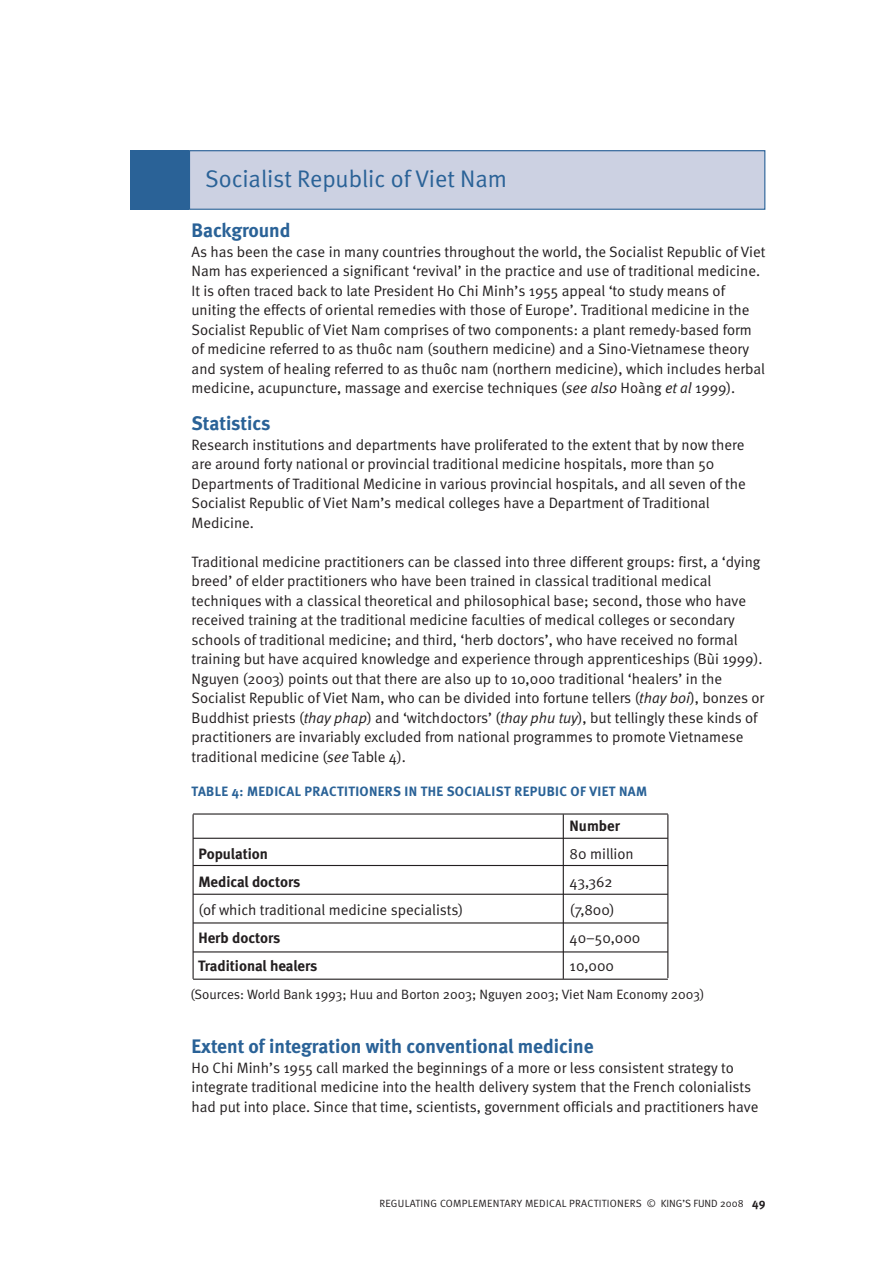
<style>
.page{position:relative;width:893px;height:1263px;background:#fff}
.page>*{position:absolute;margin:0;border:0;box-sizing:border-box;transform-origin:0 0}
.t1{font:24px "Meta Normal";color:#2a6297}
.t2{font:700 19.5px "Meta";color:#2a6297}
.t3{font:15px/19.5px "Meta Normal";color:#231f20}
.t4{font:700 15px "Meta";color:#231f20}
.t5{font:13.5px "Meta Normal";color:#231f20}
.t6{font:700 13.5px "Meta";letter-spacing:.03em;color:#2a6297}
.t7{font:10.5px "Meta Normal";letter-spacing:.03em;color:#231f20}
.s1{font-style:italic}
.s2{font-family:"Meta";font-weight:700;font-size:12px}
</style>
<div class="page">
<div style="left:190px;top:151px;width:575px;height:58px;background:#ccd1e2"></div>
<div style="left:189px;top:150px;width:576px;height:60px;border:1px solid #2a6297"></div>
<div style="left:130px;top:150px;width:59px;height:60px;background:#2a6297"></div>
<hr style="left:193px;top:813px;width:475px;height:1px;background:#231f20">
<hr style="left:193px;top:838px;width:475px;height:1px;background:#231f20">
<hr style="left:193px;top:865px;width:475px;height:1px;background:#231f20">
<hr style="left:193px;top:894px;width:475px;height:1px;background:#231f20">
<hr style="left:193px;top:922px;width:475px;height:1px;background:#231f20">
<hr style="left:193px;top:951px;width:475px;height:1px;background:#231f20">
<hr style="left:193px;top:979px;width:475px;height:1px;background:#231f20">
<hr style="left:667px;top:814px;width:1px;height:164px;background:#231f20">
<hr style="left:193px;top:814px;width:1px;height:165px;background:#231f20">
<hr style="left:563px;top:814px;width:1px;height:165px;background:#231f20">
<h1 class="t1" style="left:205px;top:170px;width:304px">Socialist Republic of Viet Nam</h1>
<h2 class="t2" style="left:192px;top:219px;width:100px">Background</h2>
<p class="t3" style="left:192px;top:243px;width:575px">As has been the case in many countries throughout the world, the Socialist Republic of Viet Nam has experienced a significant ‘revival’ in the practice and use of traditional medicine.<br>It is often traced back to late President Ho Chi Minh’s 1955 appeal ‘to study means of uniting the effects of oriental remedies with those of Europe’. Traditional medicine in the Socialist Republic of Viet Nam comprises of two components: a plant remedy-based form of medicine referred to as thuôc nam (southern medicine) and a Sino-Vietnamese theory and system of healing referred to as thuôc nam (northern medicine), which includes herbal medicine, acupuncture, massage and exercise techniques (<span class="s1">see also</span> Hoàng <span class="s1">et al</span> 1999).</p>
<h2 class="t2" style="left:192px;top:412px;width:80px">Statistics</h2>
<p class="t3" style="left:192px;top:436px;width:556px">Research institutions and departments have proliferated to the extent that by now there are around forty national or provincial traditional medicine hospitals, more than 50<br>Departments of Traditional Medicine in various provincial hospitals, and all seven of the Socialist Republic of Viet Nam’s medical colleges have a Department of Traditional Medicine.</p>
<p class="t3" style="left:192px;top:553px;width:574px">Traditional medicine practitioners can be classed into three different groups: first, a ‘dying breed’ of elder practitioners who have been trained in classical traditional medical techniques with a classical theoretical and philosophical base; second, those who have received training at the traditional medicine faculties of medical colleges or secondary schools of traditional medicine; and third, ‘herb doctors’, who have received no formal training but have acquired knowledge and experience through apprenticeships (Bùi 1999).<br>Nguyen (2003) points out that there are also up to 10,000 traditional ‘healers’ in the Socialist Republic of Viet Nam, who can be divided into fortune tellers (<span class="s1">thay boi</span>), bonzes or Buddhist priests (<span class="s1">thay phap</span>) and ‘witchdoctors’ (<span class="s1">thay phu tuy</span>), but tellingly these kinds of practitioners are invariably excluded from national programmes to promote Vietnamese traditional medicine (<span class="s1">see</span> Table 4).</p>
<p class="t6" style="left:192px;top:784px;width:457px">TABLE 4: MEDICAL PRACTITIONERS IN THE SOCIALIST REPUBIC OF VIET NAM</p>
<p class="t4" style="left:570px;top:817px;width:52px">Number</p>
<p class="t4" style="left:198px;top:845px;width:71px">Population</p>
<p class="t3" style="left:570px;top:845px;width:66px">80 million</p>
<p class="t4" style="left:198px;top:873px;width:104px">Medical doctors</p>
<p class="t3" style="left:570px;top:873px;width:45px">43,362</p>
<p class="t3" style="left:198px;top:901px;width:266px">(of which traditional medicine specialists)</p>
<p class="t3" style="left:570px;top:901px;width:46px">(7,800)</p>
<p class="t4" style="left:198px;top:929px;width:84px">Herb doctors</p>
<p class="t3" style="left:570px;top:929px;width:72px">40–50,000</p>
<p class="t4" style="left:198px;top:957px;width:121px">Traditional healers</p>
<p class="t3" style="left:570px;top:957px;width:46px">10,000</p>
<p class="t5" style="left:190px;top:990px;width:516px">(Sources: World Bank 1993; Huu and Borton 2003; Nguyen 2003; Viet Nam Economy 2003)</p>
<h2 class="t2" style="left:192px;top:1035px;width:404px">Extent of integration with conventional medicine</h2>
<p class="t3" style="left:192px;top:1059px;width:568px">Ho Chi Minh’s 1955 call marked the beginnings of a more or less consistent strategy to integrate traditional medicine into the health delivery system that the French colonialists had put into place. Since that time, scientists, government officials and practitioners have</p>
<p class="t7" style="left:379px;top:1199px;width:387px">REGULATING COMPLEMENTARY MEDICAL PRACTITIONERS © KING’S FUND 2008 <span class="s2">49</span></p>
</div>
